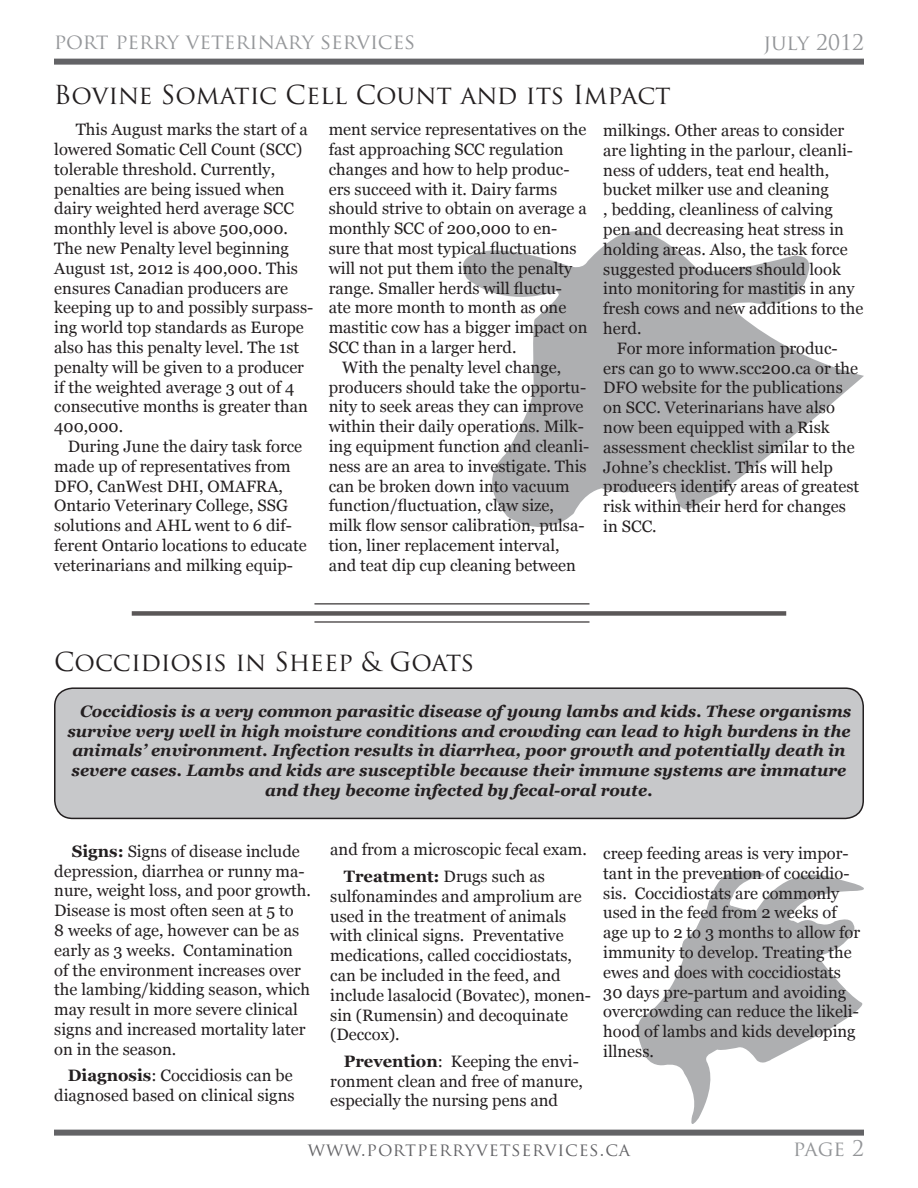
<style>
.page{position:relative;width:918px;height:1188px;background:#fff}
.page>*{position:absolute;margin:0;border:0;box-sizing:border-box;transform-origin:0 0}
.t1{font:25.5px "Trajan Pro";color:#231f20}
.t2{font:21px "Trajan Pro";color:#95979a}
.t3{font:21px "Trajan Pro";color:#939598}
.t4{font:18px "Trajan Pro";letter-spacing:.05em;color:#636366}
.t5{font:16.5px/19.8px "Georgia";color:#231f20}
.t6{font:italic 700 16.5px "Georgia";color:#231f20}
.s1{font-weight:700}
</style>
<div class="page">
<div style="left:54px;top:59px;width:810px;height:6px;background:#636366"></div>
<div style="left:54px;top:1130px;width:810px;height:6px;background:#636366"></div>
<svg style="left:463px;top:231px;width:401px;height:296px;fill:#aeafb1"></svg>
<svg style="left:638px;top:870px;width:226px;height:254px"></svg>
<div style="left:55px;top:688px;width:808px;height:130px;background:#c7c8ca;border-radius:18px"></div>
<div style="left:54px;top:687px;width:810px;height:132px;border:2px solid #231f20;border-radius:18px"></div>
<div style="left:132px;top:611px;width:654px;height:5px;background:#5a5757"></div>
<hr style="left:314px;top:603px;width:276px;height:2px;background:#231f20">
<hr style="left:314px;top:621px;width:276px;height:2px;background:#231f20">
<p class="t2" style="left:54px;top:28px;width:363px">port perry veterinary services</p>
<p class="t3" style="left:763px;top:29px;width:102px">july 2012</p>
<p class="t1" style="left:54px;top:78px;width:618px">Bovine Somatic Cell Count and its Impact</p>
<p class="t5" style="left:54px;top:120px;width:261px;text-indent:21px">This August marks the start of a lowered Somatic Cell Count (SCC) tolerable threshold. Currently, penalties are being issued when dairy weighted herd average SCC monthly level is above 500,000.<br>The new Penalty level beginning<br>August 1st, 2012 is 400,000. This ensures Canadian producers are keeping up to and possibly surpass&shy;ing world top standards as Europe also has this penalty level. The 1st penalty will be given to a producer if the weighted average 3 out of 4 consecutive months is greater than<br>400,000.</p>
<p class="t5" style="left:54px;top:437px;width:254px;text-indent:14px">During June the dairy task force made up of representatives from<br>DFO, CanWest DHI, OMAFRA,<br>Ontario Veterinary College, SSG solutions and AHL went to 6 dif&shy;ferent Ontario locations to educate veterinarians and milking equip-</p>
<p class="t5" style="left:329px;top:120px;width:260px">ment service representatives on the fast approaching SCC regulation changes and how to help produc&shy;ers succeed with it. Dairy farms should strive to obtain on average a monthly SCC of 200,000 to en&shy;sure that most typical fluctuations will not put them into the penalty range. Smaller herds will fluctu&shy;ate more month to month as one mastitic cow has a bigger impact on<br>SCC than in a larger herd.</p>
<p class="t5" style="left:329px;top:357px;width:262px;text-indent:14px">With the penalty level change, producers should take the opportu&shy;nity to seek areas they can improve within their daily operations. Milk&shy;ing equipment function and cleanli&shy;ness are an area to investigate. This can be broken down into vacuum function/fluctuation, claw size, milk flow sensor calibration, pulsa&shy;tion, liner replacement interval, and teat dip cup cleaning between</p>
<p class="t5" style="left:603px;top:121px;width:262px">milkings. Other areas to consider are lighting in the parlour, cleanli&shy;ness of udders, teat end health, bucket milker use and cleaning<br>, bedding, cleanliness of calving pen and decreasing heat stress in holding areas. Also, the task force suggested producers should look into monitoring for mastitis in any fresh cows and new additions to the herd.</p>
<p class="t5" style="left:603px;top:339px;width:258px;text-indent:14px">For more information produc&shy;ers can go to www.scc200.ca or the<br>DFO website for the publications on SCC. Veterinarians have also now been equipped with a Risk assessment checklist similar to the<br>Johne’s checklist. This will help producers identify areas of greatest risk within their herd for changes in SCC.</p>
<p class="t1" style="left:54px;top:646px;width:422px">Coccidiosis in Sheep &amp; Goats</p>
<p class="t6" style="left:80px;top:700px;width:773px">Coccidiosis is a very common parasitic disease of young lambs and kids. These organisms</p>
<p class="t6" style="left:67px;top:720px;width:785px">survive very well in high moisture conditions and crowding can lead to high burdens in the</p>
<p class="t6" style="left:72px;top:740px;width:775px">animals’ environment. Infection results in diarrhea, poor growth and potentially death in</p>
<p class="t6" style="left:72px;top:760px;width:776px">severe cases. Lambs and kids are susceptible because their immune systems are immature</p>
<p class="t6" style="left:265px;top:780px;width:389px">and they become infected by fecal-oral route.</p>
<p class="t5" style="left:54px;top:842px;width:258px;text-indent:17px"><span class="s1">Signs:</span> Signs of disease include depression, diarrhea or runny ma&shy;nure, weight loss, and poor growth.<br>Disease is most often seen at 5 to<br>8 weeks of age, however can be as early as 3 weeks. Contamination of the environment increases over the lambing/kidding season, which may result in more severe clinical signs and increased mortality later on in the season.</p>
<p class="t5" style="left:54px;top:1066px;width:242px;text-align:right"><span class="s1">Diagnosis</span>: Coccidiosis can be diagnosed based on clinical signs</p>
<p class="t5" style="left:330px;top:840px;width:258px">and from a microscopic fecal exam.</p>
<p class="t5" style="left:330px;top:867px;width:262px;text-indent:14px"><span class="s1">Treatment:</span> Drugs such as sulfonamindes and amprolium are used in the treatment of animals with clinical signs. Preventative medications, called coccidiostats, can be included in the feed, and include lasalocid (Bovatec), monen&shy;sin (Rumensin) and decoquinate (Deccox).</p>
<p class="t5" style="left:330px;top:1052px;width:254px;text-indent:14px"><span class="s1">Prevention</span>: Keeping the envi&shy;ronment clean and free of manure, especially the nursing pens and</p>
<p class="t5" style="left:603px;top:844px;width:258px">creep feeding areas is very impor&shy;tant in the prevention of coccidio&shy;sis. Coccidiostats are commonly used in the feed from 2 weeks of age up to 2 to 3 months to allow for immunity to develop. Treating the ewes and does with coccidiostats<br>30 days pre-partum and avoiding overcrowding can reduce the likeli&shy;hood of lambs and kids developing illness.</p>
<p class="t4" style="left:308px;top:1138px;width:324px">www.portperryvetservices.ca</p>
<p class="t3" style="left:793px;top:1135px;width:72px">page 2</p>
</div>
